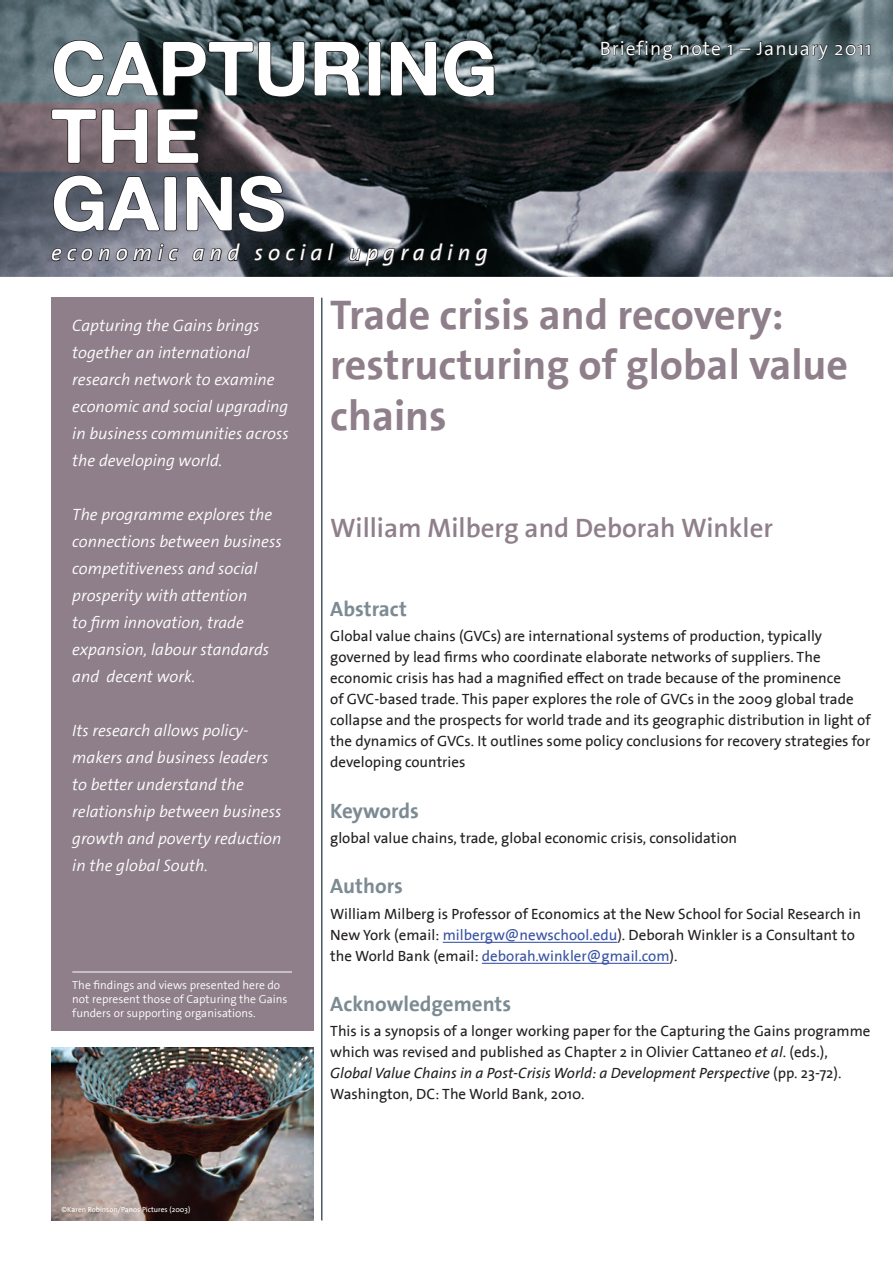
<style>
.page{position:relative;width:893px;height:1263px;background:#fff}
.page>*{position:absolute;margin:0;border:0;box-sizing:border-box;transform-origin:0 0}
.t1{font:75px/67.5px "Alte Haas Grotesk Bold";color:#fff}
.t2{font:700 42px/50.4px "The Sans";color:#8f7f8a}
.t3{font:600 27px "The Sans";color:#8f7f8a}
.t4{font:italic 22.5px "The Sans Plain";letter-spacing:.225em;color:#fff}
.t5{font:700 21px "The Sans";color:#7c8b93}
.t6{font:300 19.5px "The Sans";letter-spacing:.05em;color:#fff}
.t7{font:italic 300 16.5px/27px "The Sans";color:#fff}
.t8{font:15px/21px "The Sans Plain";color:#231f20}
.t9{font:300 11.7px/14px "The Sans";color:#fff}
.t10{font:7.5px "The Sans Plain";color:#fff}
.s1{color:#3853a3}
.s2{font-style:italic}
</style>
<div class="page">
<div style="left:51px;top:298px;width:262px;height:733px;background:#8f7f8a"></div>
<img style="left:0;top:0;width:893px;height:276px">
<svg style="left:313px;top:40px;width:69px;height:57px;background:#455256"></svg>
<svg style="left:389px;top:39px;width:106px;height:59px;background:#435154"></svg>
<svg style="left:50px;top:23px;width:256px;height:142px;background:#53565b"></svg>
<svg style="left:52px;top:174px;width:126px;height:59px;background:#5a5e6a"></svg>
<svg style="left:185px;top:174px;width:100px;height:59px;background:#3d424a"></svg>
<svg style="left:50px;top:242px;width:130px;height:20px;background:#6c6d78"></svg>
<svg style="left:192px;top:242px;width:49px;height:20px"></svg>
<svg style="left:253px;top:242px;width:82px;height:20px;background:#14181a"></svg>
<svg style="left:350px;top:242px;width:139px;height:26px;background:#26292b"></svg>
<svg style="left:601px;top:40px;width:72px;height:21px;background:#3a4548"></svg>
<svg style="left:680px;top:41px;width:41px;height:15px"></svg>
<svg style="left:727px;top:44px;width:6px;height:12px"></svg>
<svg style="left:740px;top:41px;width:89px;height:20px;background:#384649"></svg>
<svg style="left:835px;top:44px;width:35px;height:12px"></svg>
<hr style="left:321px;top:298px;width:1px;height:922px;background:#4a5960">
<img style="left:51px;top:1047px;width:262px;height:173px">
<hr style="left:443px;top:942px;width:174px;height:1px;background:#3853a3">
<hr style="left:482px;top:963px;width:188px;height:1px;background:#3853a3">
<hr style="left:72px;top:971px;width:220px;height:1px;background:#fff">
<h1 class="t1" style="left:51px;top:33px;width:449px">CAPTURING<br>THE<br>GAINS</h1>
<h3 class="t4" style="left:51px;top:241px;width:438px">economic and social upgrading</h3>
<h3 class="t6" style="left:600px;top:38px;width:273px">Briefing note 1 – January 2011</h3>
<p class="t7" style="left:72px;top:313px;width:218px">Capturing the Gains brings together an international research network to examine economic and social upgrading in business communities across the developing world.</p>
<p class="t7" style="left:72px;top:502px;width:211px">The programme explores the connections between business competitiveness and social prosperity with attention<br>to firm innovation, trade expansion, labour standards and decent work.</p>
<p class="t7" style="left:72px;top:718px;width:211px">Its research allows policy&shy;makers and business leaders to better understand the relationship between business growth and poverty reduction in the global South.</p>
<p class="t9" style="left:72px;top:979px;width:217px">The findings and views presented here do not represent those of Capturing the Gains funders or supporting organisations.</p>
<p class="t10" style="left:62px;top:1206px;width:130px">©Karen Robinson/Panos Pictures (2003)</p>
<h2 class="t2" style="left:330px;top:291px;width:519px">Trade crisis and recovery: restructuring of global value chains</h2>
<h3 class="t3" style="left:330px;top:514px;width:444px">William Milberg and Deborah Winkler</h3>
<h3 class="t5" style="left:330px;top:598px;width:78px">Abstract</h3>
<p class="t8" style="left:330px;top:626px;width:542px">Global value chains (GVCs) are international systems of production, typically governed by lead firms who coordinate elaborate networks of suppliers. The economic crisis has had a magnified effect on trade because of the prominence<br>of GVC-based trade. This paper explores the role of GVCs in the 2009 global trade collapse and the prospects for world trade and its geographic distribution in light of the dynamics of GVCs. It outlines some policy conclusions for recovery strategies for developing countries</p>
<h3 class="t5" style="left:330px;top:799px;width:90px">Keywords</h3>
<p class="t8" style="left:330px;top:828px;width:408px">global value chains, trade, global economic crisis, consolidation</p>
<h3 class="t5" style="left:330px;top:875px;width:74px">Authors</h3>
<p class="t8" style="left:330px;top:904px;width:532px">William Milberg is Professor of Economics at the New School for Social Research in<br>New York (email: <span class="s1">milbergw@newschool.edu</span>). Deborah Winkler is a Consultant to the World Bank (email: <span class="s1">deborah.winkler@gmail.com</span>).</p>
<h3 class="t5" style="left:330px;top:993px;width:182px">Acknowledgements</h3>
<p class="t8" style="left:330px;top:1021px;width:542px">This is a synopsis of a longer working paper for the Capturing the Gains programme which was revised and published as Chapter 2 in Olivier Cattaneo <span class="s2">et al</span>. (eds.), <span class="s2">Global Value Chains in a Post-Crisis World: a Development Perspective</span> (pp. 23-72).<br>Washington, DC: The World Bank, 2010.</p>
</div>
